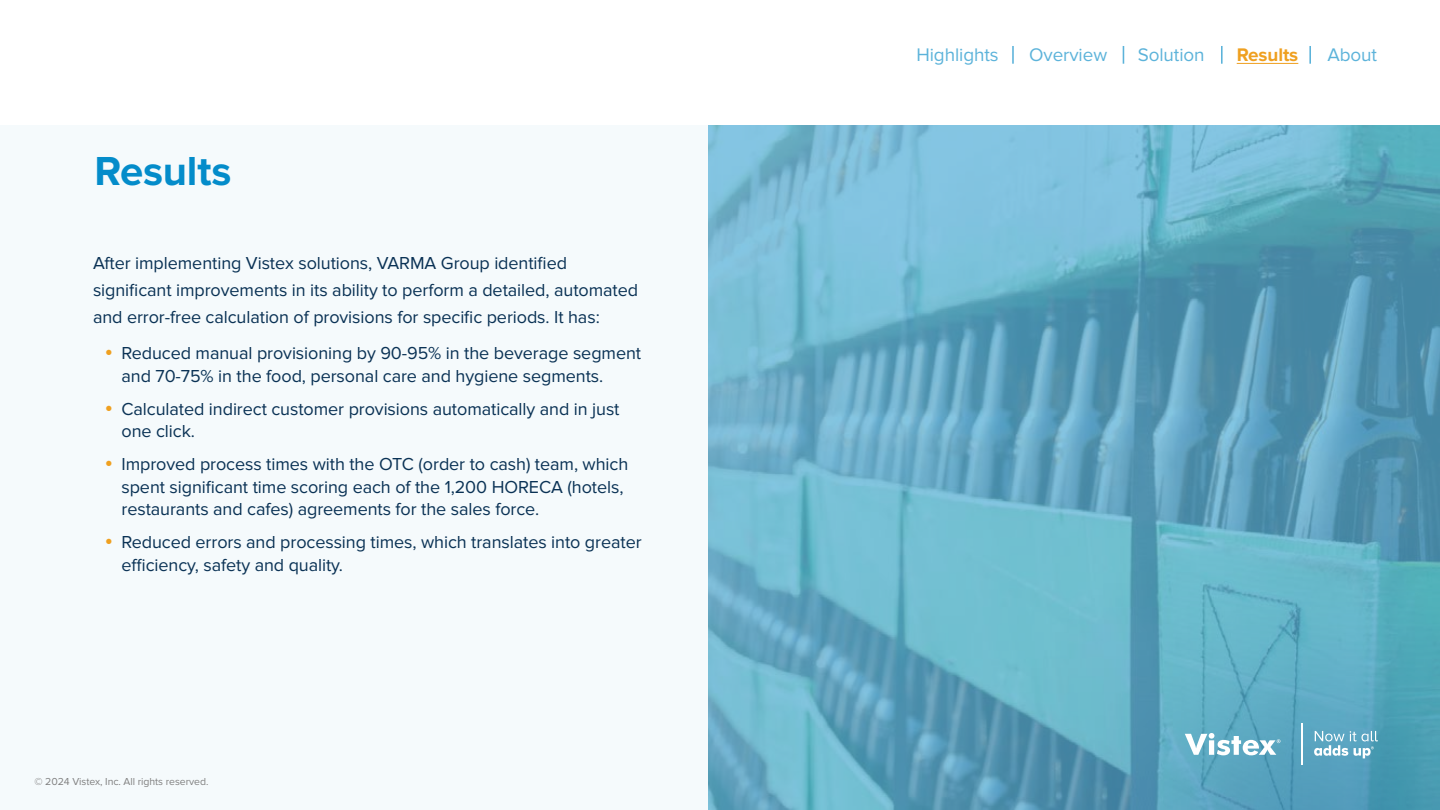
<style>
.page{position:relative;width:1440px;height:810px;background:#fff}
.page>*{position:absolute;margin:0;border:0;box-sizing:border-box;transform-origin:0 0}
.t1{font:700 42px "Proxima Nova";letter-spacing:-.005em;color:#048cca}
.t2{font:18.9px "Proxima Nova";letter-spacing:-.005em;color:#5cb3da}
.t3{font:700 18.9px "Proxima Nova";letter-spacing:-.005em;color:#efa020}
.t4{font:18px/22.5px "Proxima Nova";letter-spacing:-.005em;color:#0a3255}
.t5{font:10.5px "Proxima Nova";letter-spacing:-.005em;color:#808080}
</style>
<div class="page">
<svg style="left:708px;top:125px;width:732px;height:685px;background:#68acc6"></svg>
<img style="left:911px;top:440px;width:529px;height:370px">
<hr style="left:1302px;top:723px;width:1px;height:42px;background:#fff">
<svg style="left:1185px;top:733px;width:96px;height:22px"></svg>
<svg style="left:1314px;top:731px;width:64px;height:27px"></svg>
<hr style="left:1237px;top:63px;width:61px;height:1px;background:#efa020">
<svg style="left:1012px;top:46px;width:2px;height:18px"></svg>
<svg style="left:1123px;top:46px;width:1px;height:18px"></svg>
<svg style="left:1221px;top:46px;width:2px;height:18px"></svg>
<svg style="left:1309px;top:46px;width:2px;height:18px"></svg>
<h1 class="t1" style="left:94px;top:147px;width:138px">Results</h1>
<p class="t4" style="left:93px;top:250px;width:547px;line-height:27px">After implementing Vistex solutions, VARMA Group identified significant improvements in its ability to perform a detailed, automated and error-free calculation of provisions for specific periods. It has:</p>
<p class="t4" style="left:121px;top:342px;width:521px">Reduced manual provisioning by 90-95% in the beverage segment and 70-75% in the food, personal care and hygiene segments.</p>
<p class="t4" style="left:121px;top:398px;width:500px">Calculated indirect customer provisions automatically and in just one click.</p>
<p class="t4" style="left:121px;top:453px;width:508px">Improved process times with the OTC (order to cash) team, which spent significant time scoring each of the 1,200 HORECA (hotels, restaurants and cafes) agreements for the sales force.</p>
<p class="t4" style="left:121px;top:531px;width:522px">Reduced errors and processing times, which translates into greater efficiency, safety and quality.</p>
<p class="t5" style="left:34px;top:776px;width:175px">© 2024 Vistex, Inc. All rights reserved.</p>
<p class="t2" style="left:916px;top:44px;width:84px">Highlights</p>
<p class="t2" style="left:1029px;top:44px;width:79px">Overview</p>
<p class="t2" style="left:1138px;top:44px;width:68px">Solution</p>
<p class="t3" style="left:1237px;top:44px;width:63px">Results</p>
<p class="t2" style="left:1327px;top:44px;width:51px">About</p>
</div>
